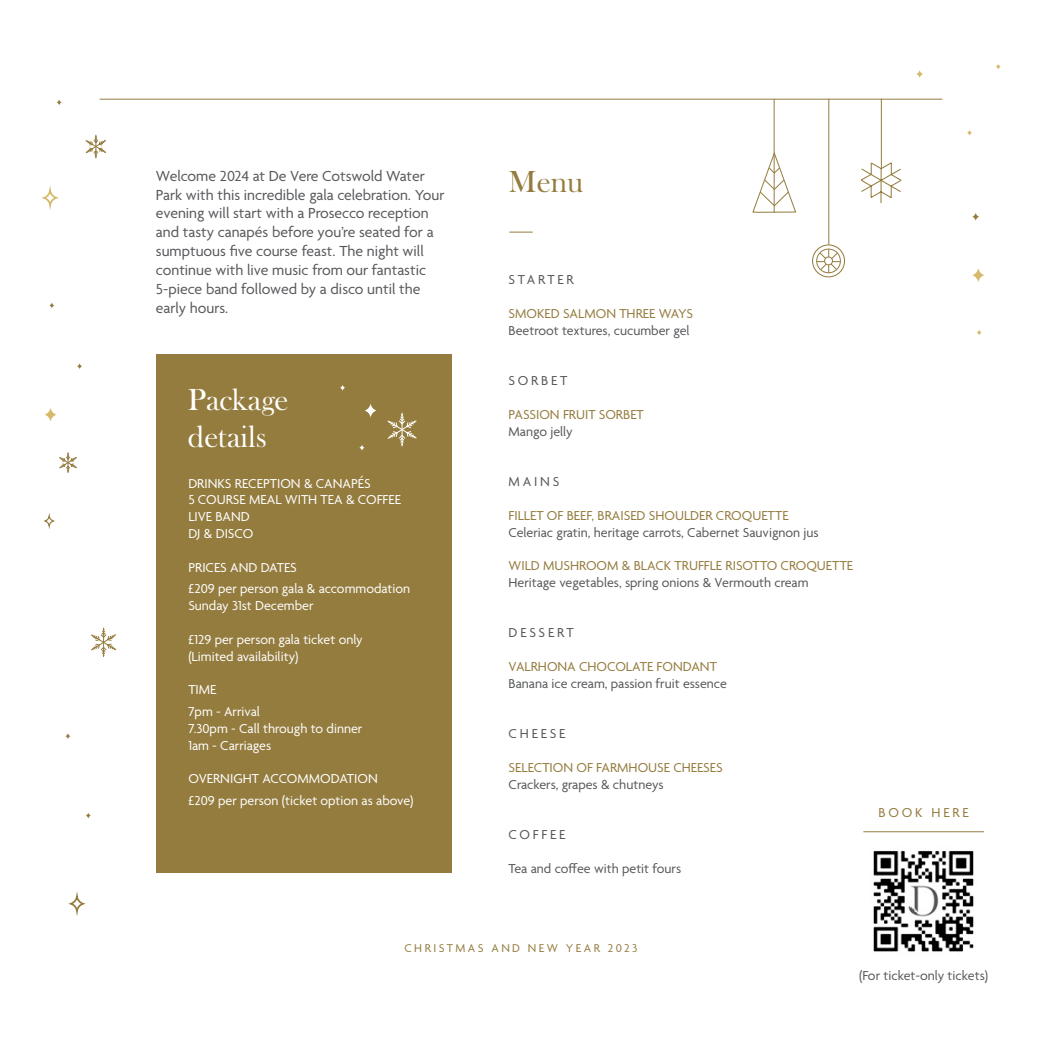
<style>
.page{position:relative;width:1042px;height:1042px;background:#fff}
.page>*{position:absolute;margin:0;border:0;box-sizing:border-box;transform-origin:0 0}
.t1{font:31.5px/36.8px "Baskerville Old Fac D";color:#fff}
.t2{font:31.5px "Baskerville Old Fac D";color:#947c3e}
.t3{font:15.75px/18.9px "Agenda";color:#55575a}
.t4{font:14px/16.8px "Agenda";color:#fff}
.t5{font:14px "Agenda";color:#55575a}
.t6{font:14px "Agenda";color:#947c3e}
.t7{font:14px "Agenda";letter-spacing:.2em;color:#947c3e}
.t8{font:14px "Agenda";letter-spacing:.19em;color:#55575a}
.t9{font:14px "Agenda";letter-spacing:.2em;color:#55575a}
.t10{font:12.25px "Agenda";letter-spacing:.2em;color:#947c3e}
</style>
<div class="page">
<div style="left:156px;top:354px;width:296px;height:518px;background:#947c3e"></div>
<svg style="left:387px;top:412px;width:30px;height:35px"></svg>
<svg style="left:340px;top:385px;width:5px;height:6px"></svg>
<svg style="left:359px;top:444px;width:6px;height:7px"></svg>
<svg style="left:365px;top:403px;width:11px;height:15px"></svg>
<img style="left:873px;top:850px;width:101px;height:102px">
<hr style="left:863px;top:831px;width:121px;height:1px;background:#947c3e">
<div style="left:43px;top:190px;width:14px;height:16px;border:2px solid #d6b96b;border-radius:50%"></div>
<svg style="left:972px;top:268px;width:12px;height:14px"></svg>
<svg style="left:972px;top:212px;width:7px;height:9px"></svg>
<svg style="left:916px;top:70px;width:7px;height:8px"></svg>
<svg style="left:967px;top:130px;width:5px;height:6px"></svg>
<svg style="left:49px;top:302px;width:5px;height:7px"></svg>
<svg style="left:57px;top:99px;width:5px;height:7px"></svg>
<svg style="left:976px;top:329px;width:6px;height:7px"></svg>
<svg style="left:77px;top:363px;width:5px;height:6px"></svg>
<svg style="left:91px;top:627px;width:26px;height:30px"></svg>
<svg style="left:45px;top:407px;width:12px;height:15px"></svg>
<div style="left:44px;top:515px;width:10px;height:11px;border:1px solid #947c3e;border-radius:50%"></div>
<svg style="left:59px;top:452px;width:18px;height:21px"></svg>
<svg style="left:85px;top:134px;width:22px;height:25px"></svg>
<svg style="left:996px;top:64px;width:5px;height:6px"></svg>
<hr style="left:881px;top:99px;width:1px;height:69px;background:#947c3e">
<svg style="left:861px;top:161px;width:41px;height:43px"></svg>
<hr style="left:828px;top:99px;width:1px;height:146px;background:#947c3e">
<div style="left:812px;top:244px;width:33px;height:33px;border:1px solid #947c3e;border-radius:50%"></div>
<svg style="left:816px;top:248px;width:25px;height:25px"></svg>
<svg style="left:752px;top:150px;width:44px;height:63px"></svg>
<hr style="left:774px;top:99px;width:1px;height:114px;background:#947c3e">
<div style="left:70px;top:895px;width:14px;height:17px;border:2px solid #947c3e;border-radius:50%"></div>
<svg style="left:86px;top:812px;width:5px;height:7px"></svg>
<svg style="left:65px;top:733px;width:6px;height:6px"></svg>
<hr style="left:100px;top:99px;width:842px;height:1px;background:#947c3e">
<svg style="left:509px;top:232px;width:24px;height:1px"></svg>
<p class="t3" style="left:156px;top:167px;width:290px">Welcome 2024 at De Vere Cotswold Water Park with this incredible gala celebration. Your evening will start with a Prosecco reception and tasty canapés before you’re seated for a sumptuous five course feast. The night will continue with live music from our fantastic 5-piece band followed by a disco until the early hours.</p>
<h1 class="t1" style="left:188px;top:382px;width:102px">Package details</h1>
<p class="t4" style="left:188px;top:476px;width:214px">DRINKS RECEPTION &amp; CANAPÉS<br>5 COURSE MEAL WITH TEA &amp; COFFEE<br>LIVE BAND<br>DJ &amp; DISCO</p>
<p class="t4" style="left:188px;top:557px;width:223px;line-height:21.7px">PRICES AND DATES<br>£209 per person gala &amp; accommodation</p>
<p class="t4" style="left:188px;top:598px;width:127px">Sunday 31st December</p>
<p class="t4" style="left:188px;top:632px;width:176px">£129 per person gala ticket only (Limited availability)</p>
<p class="t4" style="left:188px;top:680px;width:73px;line-height:21.7px">TIME<br>7pm - Arrival</p>
<p class="t4" style="left:188px;top:721px;width:176px">7.30pm - Call through to dinner<br>1am - Carriages</p>
<p class="t4" style="left:188px;top:769px;width:227px;line-height:21.7px">OVERNIGHT ACCOMMODATION<br>£209 per person (ticket option as above)</p>
<h1 class="t2" style="left:508px;top:164px;width:76px">Menu</h1>
<p class="t8" style="left:508px;top:272px;width:67px">STARTER</p>
<p class="t6" style="left:508px;top:306px;width:186px">SMOKED SALMON THREE WAYS</p>
<p class="t5" style="left:508px;top:323px;width:183px">Beetroot textures, cucumber gel</p>
<p class="t5" style="left:508px;top:373px;width:60px">SORBET</p>
<p class="t6" style="left:508px;top:407px;width:137px">PASSION FRUIT SORBET</p>
<p class="t5" style="left:508px;top:424px;width:66px">Mango jelly</p>
<p class="t5" style="left:508px;top:474px;width:52px">MAINS</p>
<p class="t6" style="left:508px;top:508px;width:281px">FILLET OF BEEF, BRAISED SHOULDER CROQUETTE</p>
<p class="t5" style="left:508px;top:524px;width:312px">Celeriac gratin, heritage carrots, Cabernet Sauvignon jus</p>
<p class="t6" style="left:508px;top:558px;width:346px">WILD MUSHROOM &amp; BLACK TRUFFLE RISOTTO CROQUETTE</p>
<p class="t5" style="left:508px;top:575px;width:301px">Heritage vegetables, spring onions &amp; Vermouth cream</p>
<p class="t9" style="left:508px;top:625px;width:67px">DESSERT</p>
<p class="t6" style="left:508px;top:659px;width:210px">VALRHONA CHOCOLATE FONDANT</p>
<p class="t5" style="left:508px;top:676px;width:220px">Banana ice cream, passion fruit essence</p>
<p class="t5" style="left:508px;top:726px;width:58px">CHEESE</p>
<p class="t6" style="left:508px;top:760px;width:216px">SELECTION OF FARMHOUSE CHEESES</p>
<p class="t5" style="left:508px;top:776px;width:156px">Crackers, grapes &amp; chutneys</p>
<p class="t5" style="left:508px;top:827px;width:58px">COFFEE</p>
<p class="t5" style="left:508px;top:860px;width:174px">Tea and coffee with petit fours</p>
<p class="t7" style="left:878px;top:805px;width:92px">BOOK HERE</p>
<p class="t10" style="left:404px;top:941px;width:234px">CHRISTMAS AND NEW YEAR 2023</p>
<p class="t5" style="left:859px;top:968px;width:131px">(For ticket-only tickets)</p>
</div>
